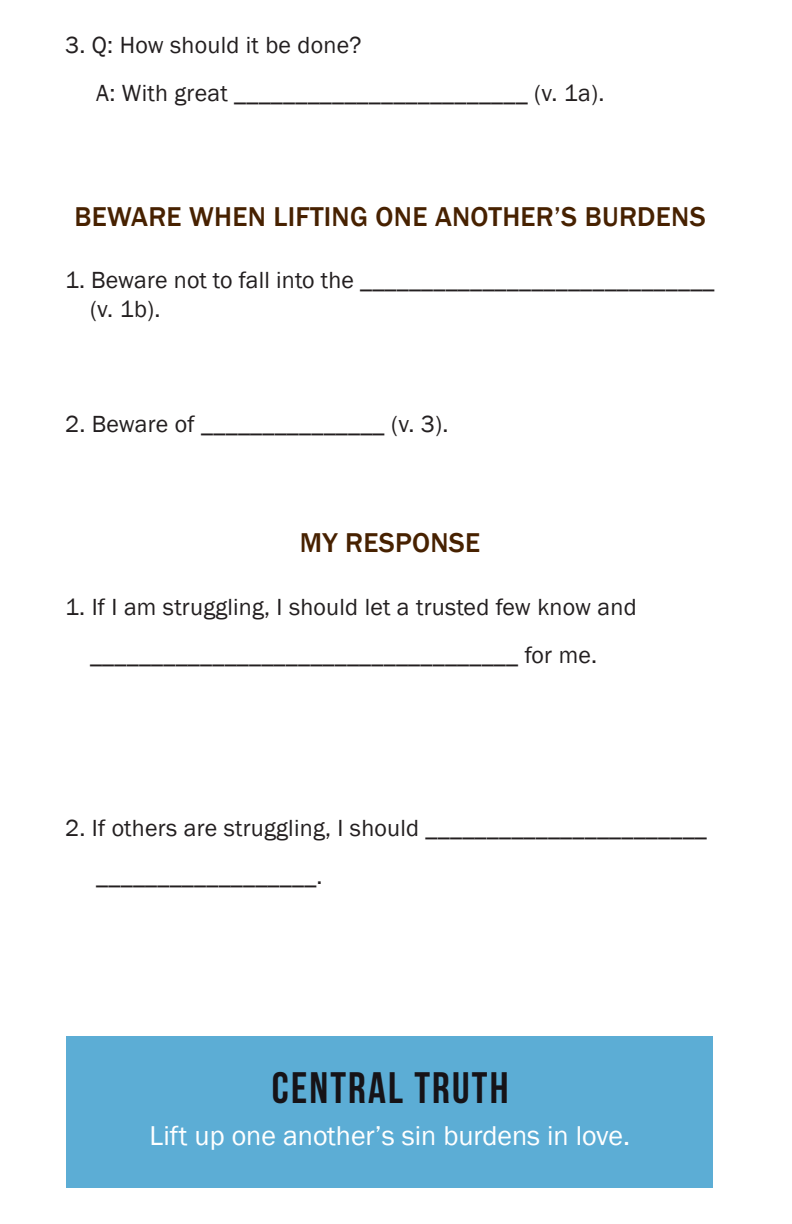
<style>
.page{position:relative;width:792px;height:1224px;background:#fff}
.page>*{position:absolute;margin:0;border:0;box-sizing:border-box;transform-origin:0 0}
.t1{font:700 44px "Bebas Neue";letter-spacing:.05em;color:#161317}
.t2{font:500 28px "Franklin Gothic";letter-spacing:.01em;color:#472100}
.t3{font:28px "Franklin Gothic";color:#fff}
.t4{font:24px/48px "Franklin Gothic";letter-spacing:.01em;color:#231f20}
</style>
<div class="page">
<div style="left:66px;top:1036px;width:646px;height:152px;background:#5cadd5"></div>
<p class="t4" style="left:96px;top:21px;width:510px;text-indent:-31px">3. Q: How should it be done?<br>A: With great ________________________ (v. 1a).</p>
<p class="t2" style="left:75px;top:200px;width:633px">BEWARE WHEN LIFTING ONE ANOTHER’S BURDENS</p>
<p class="t4" style="left:90px;top:265px;width:626px;line-height:28.8px;text-indent:-25px">1. Beware not to fall into the _____________________________ (v. 1b).</p>
<p class="t4" style="left:65px;top:400px;width:385px">2. Beware of _______________ (v. 3).</p>
<p class="t2" style="left:300px;top:527px;width:182px">MY RESPONSE</p>
<p class="t4" style="left:90px;top:582px;width:548px;text-indent:-25px">1. If I am struggling, I should let a trusted few know and ___________________________________ for me.</p>
<p class="t4" style="left:96px;top:803px;width:612px;text-indent:-31px">2. If others are struggling, I should _______________________ __________________.</p>
<h1 class="t1" style="left:272px;top:1063px;width:238px">CENTRAL TRUTH</h1>
<p class="t3" style="left:150px;top:1119px;width:482px">Lift up one another’s sin burdens in love.</p>
</div>
